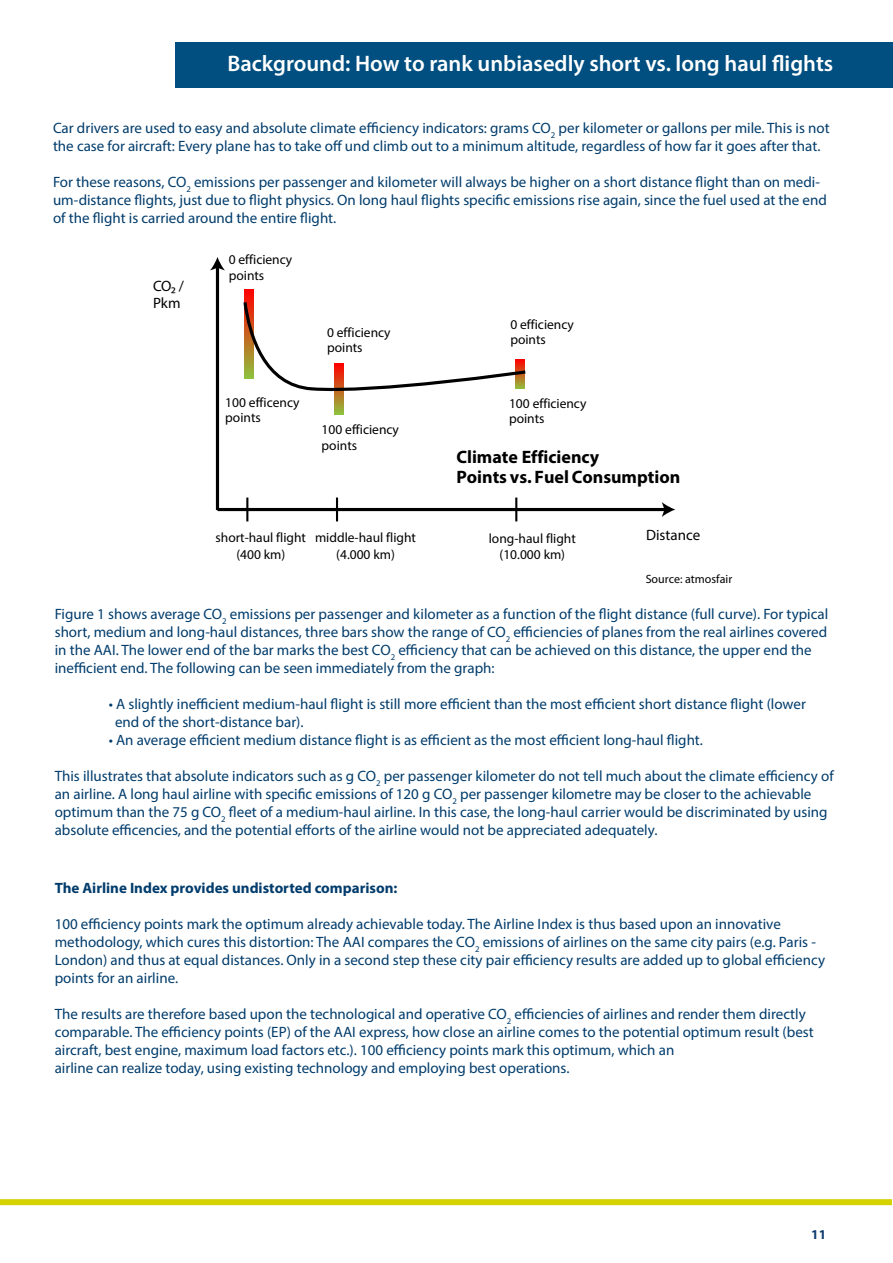
<style>
.page{position:relative;width:893px;height:1263px;background:#fff}
.page>*{position:absolute;margin:0;border:0;box-sizing:border-box;transform-origin:0 0}
.t1{font:600 22.5px "Myriad Pro";color:#fff}
.t2{font:700 18px/20.7px "Myriad Pro";color:#000}
.t3{font:15px/18px "Myriad Pro";color:#003c6c}
.t4{font:700 15px "Myriad Pro";color:#003c6c}
.t5{font:15px/16.8px "Myriad Pro";color:#000}
.t6{font:13.5px/15px "Myriad Pro";color:#000}
.t7{font:700 13.5px "Myriad Pro";color:#0d3b6c}
.t8{font:12px "Myriad Pro";color:#000}
</style>
<div class="page">
<div style="left:0;top:1199px;width:892px;height:6px;background:#d6d200"></div>
<div style="left:175px;top:42px;width:718px;height:46px;background:#004f80"></div>
<hr style="left:216px;top:266px;width:3px;height:244px;background:#000">
<svg style="left:210px;top:257px;width:15px;height:13px"></svg>
<hr style="left:217px;top:508px;width:449px;height:3px;background:#000">
<svg style="left:662px;top:502px;width:13px;height:15px"></svg>
<hr style="left:246px;top:497px;width:2px;height:24px;background:#000">
<hr style="left:336px;top:497px;width:2px;height:24px;background:#000">
<hr style="left:515px;top:497px;width:2px;height:24px;background:#000">
<div style="left:244px;top:289px;width:9px;height:90px;background:#f90a03"></div>
<svg style="left:334px;top:397px;width:9px;height:17px"></svg>
<svg style="left:243px;top:299px;width:283px;height:98px"></svg>
<p class="t1" style="left:227px;top:49px;width:607px">Background: How to rank unbiasedly short vs. long haul flights</p>
<p class="t3" style="left:53px;top:118px;width:778px">Car drivers are used to easy and absolute climate efficiency indicators: grams CO<sub>2</sub> per kilometer or gallons per mile. This is not</p>
<p class="t3" style="left:53px;top:136px;width:769px">the case for aircraft: Every plane has to take off und climb out to a minimum altitude, regardless of how far it goes after that.</p>
<p class="t3" style="left:53px;top:172px;width:775px">For these reasons, CO<sub>2</sub> emissions per passenger and kilometer will always be higher on a short distance flight than on medi&shy;um-distance flights, just due to flight physics. On long haul flights specific emissions rise again, since the fuel used at the end</p>
<p class="t3" style="left:53px;top:208px;width:285px">of the flight is carried around the entire flight.</p>
<p class="t5" style="left:153px;top:277px;width:33px">CO2 /<br>Pkm</p>
<p class="t6" style="left:229px;top:252px;width:65px">0 efficiency points</p>
<p class="t6" style="left:225px;top:395px;width:76px">100 efficency points</p>
<p class="t6" style="left:327px;top:325px;width:65px">0 efficiency points</p>
<p class="t6" style="left:322px;top:422px;width:79px">100 efficiency points</p>
<p class="t6" style="left:510px;top:316px;width:65px">0 efficiency points</p>
<p class="t6" style="left:509px;top:396px;width:79px">100 efficiency points</p>
<p class="t2" style="left:456px;top:446px;width:225px">Climate Efficiency<br>Points vs. Fuel Consumption</p>
<p class="t6" style="left:216px;top:530px;width:92px">short-haul flight</p>
<p class="t5" style="left:646px;top:526px;width:56px">Distance</p>
<p class="t6" style="left:236px;top:546px;width:50px">(400 km)</p>
<p class="t6" style="left:315px;top:529px;width:103px;line-height:16.8px;text-align:center">middle-haul flight (4.000 km)</p>
<p class="t6" style="left:489px;top:530px;width:89px;line-height:16.2px;text-align:center">long-haul flight (10.000 km)</p>
<p class="t8" style="left:646px;top:571px;width:88px">Source: atmosfair</p>
<p class="t3" style="left:55px;top:605px;width:775px">Figure 1 shows average CO<sub>2</sub> emissions per passenger and kilometer as a function of the flight distance (full curve). For typical</p>
<p class="t3" style="left:55px;top:623px;width:774px">short, medium and long-haul distances, three bars show the range of CO<sub>2</sub> efficiencies of planes from the real airlines covered</p>
<p class="t3" style="left:55px;top:641px;width:759px">in the AAI. The lower end of the bar marks the best CO<sub>2</sub> efficiency that can be achieved on this distance, the upper end the inefficient end. The following can be seen immediately from the graph:</p>
<p class="t3" style="left:115px;top:695px;width:692px;text-indent:-6px">• A slightly inefficient medium-haul flight is still more efficient than the most efficient short distance flight (lower end of the short-distance bar).</p>
<p class="t3" style="left:109px;top:731px;width:596px">• An average efficient medium distance flight is as efficient as the most efficient long-haul flight.</p>
<p class="t3" style="left:55px;top:767px;width:781px">This illustrates that absolute indicators such as g CO<sub>2</sub> per passenger kilometer do not tell much about the climate efficiency of</p>
<p class="t3" style="left:55px;top:785px;width:758px">an airline. A long haul airline with specific emissions of 120 g CO<sub>2</sub> per passenger kilometre may be closer to the achievable</p>
<p class="t3" style="left:55px;top:803px;width:774px">optimum than the 75 g CO<sub>2</sub> fleet of a medium-haul airline. In this case, the long-haul carrier would be discriminated by using</p>
<p class="t3" style="left:55px;top:821px;width:604px">absolute efficencies, and the potential efforts of the airline would not be appreciated adequately.</p>
<p class="t4" style="left:55px;top:878px;width:344px">The Airline Index provides undistorted comparison:</p>
<p class="t3" style="left:55px;top:915px;width:728px">100 efficiency points mark the optimum already achievable today. The Airline Index is thus based upon an innovative</p>
<p class="t3" style="left:55px;top:933px;width:763px">methodology, which cures this distortion: The AAI compares the CO<sub>2</sub> emissions of airlines on the same city pairs (e.g. Paris -</p>
<p class="t3" style="left:55px;top:951px;width:772px">London) and thus at equal distances. Only in a second step these city pair efficiency results are added up to global efficiency</p>
<p class="t3" style="left:55px;top:969px;width:125px">points for an airline.</p>
<p class="t3" style="left:55px;top:1005px;width:761px">The results are therefore based upon the technological and operative CO<sub>2</sub> efficiencies of airlines and render them directly comparable. The efficiency points (EP) of the AAI express, how close an airline comes to the potential optimum result (best aircraft, best engine, maximum load factors etc.). 100 efficiency points mark this optimum, which an</p>
<p class="t3" style="left:55px;top:1059px;width:516px">airline can realize today, using existing technology and employing best operations.</p>
<p class="t7" style="left:811px;top:1225px;width:16px">11</p>
</div>
